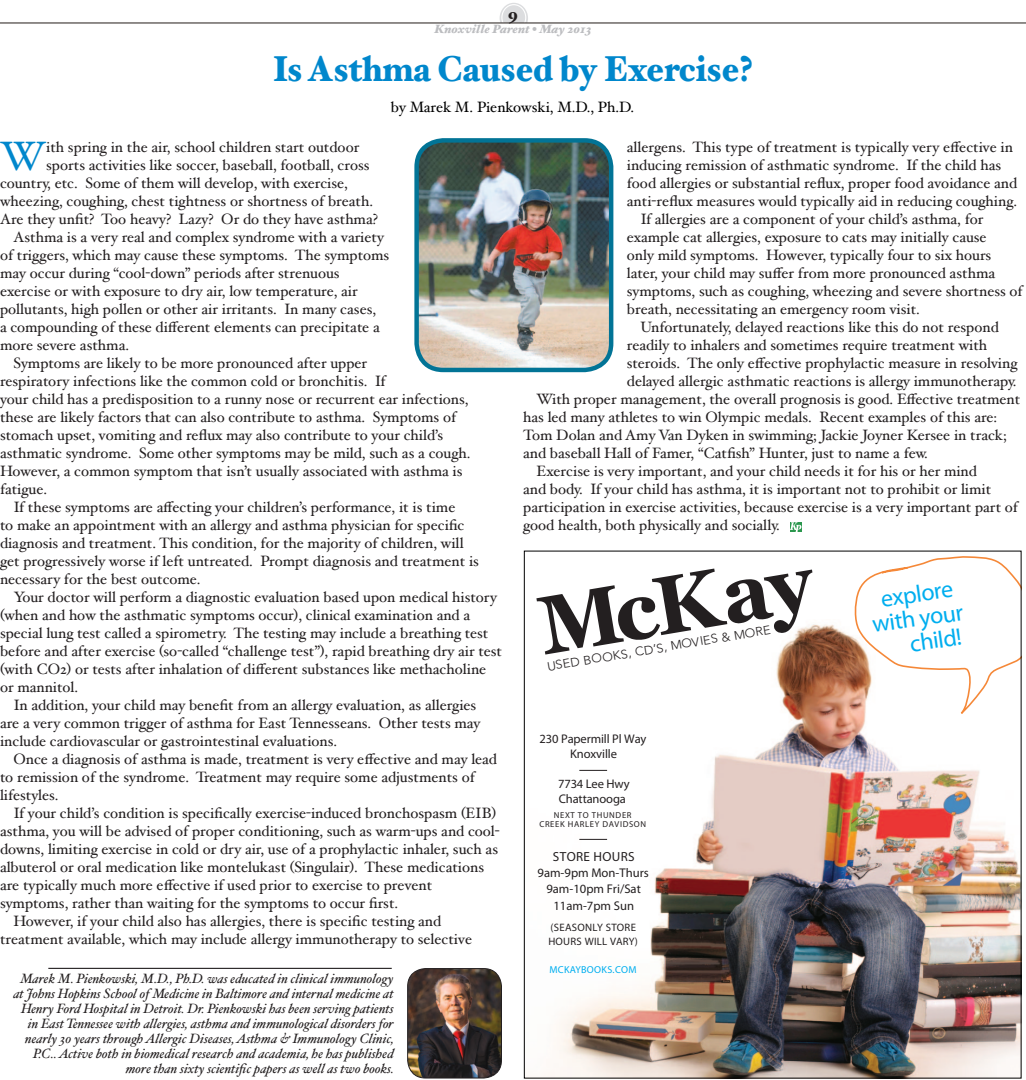
<style>
.page{position:relative;width:1026px;height:1080px;background:#fff}
.page>*{position:absolute;margin:0;border:0;box-sizing:border-box;transform-origin:0 0}
.t1{font:700 82.2px "Georgia";color:#231f20}
.averywizard{font:41.1px "Hoefler Text";color:#0087cc}
.t2{font:900 36px "Hoefler Text";color:#0087cc;scale:.9 1}
.t3{font:24px/24.2px "Scribble";color:#00aeef;text-align:right}
.t4{font:900 16.5px "Hoefler Text";color:#231f20}
.averywizard-2{font:15px/18px "Hoefler Text";color:#231f20}
.t5{font:15px "Hoefler Text";color:#000}
.averywizard-3{font:italic 13.5px/15px "Hoefler Text";color:#231f20;text-align:right}
.t6{font:700 13.2px "Trade Gothic";letter-spacing:.025em;color:#231f20}
.t7{font:700 12.6px/15px "Trade Gothic";letter-spacing:-.01em;color:#231f20;text-align:center}
.t8{font:300 12.3px "Avenir";color:#231f20;scale:1.04 1}
.t9{font:italic 900 12px "Hoefler Text";color:#bcbdc0}
.t10{font:700 10.8px/14.1px "Trade Gothic";letter-spacing:.025em;color:#231f20}
.t11{font:900 10.2px "Avenir";letter-spacing:.03em;color:#00aeef}
.t12{font:700 8.55px/9.9px "Trade Gothic";letter-spacing:.075em;color:#231f20;text-align:center}
</style>
<div class="page">
<div style="left:500px;top:3px;width:28px;height:30px;background:#dcdddf;border-radius:50%"></div>
<div style="left:455px;top:23px;width:135px;height:15px;background:#fff"></div>
<div style="left:501px;top:4px;width:25px;height:27px;border:1px solid #fff;border-radius:50%"></div>
<hr style="left:0;top:22px;width:1026px;height:2px;background:#3b3532">
<hr style="left:48px;top:968px;width:344px;height:1px;background:#231f20">
<img style="left:408px;top:969px;width:93px;height:109px">
<div style="left:407px;top:968px;width:95px;height:110px;border:1px solid #231f20;border-radius:18px"></div>
<img style="left:419px;top:141px;width:192px;height:228px">
<div style="left:414px;top:138px;width:199px;height:234px;border:4px solid #027496;border-radius:27px"></div>
<svg style="left:790px;top:522px;width:11px;height:10px"></svg>
<img style="left:544px;top:624px;width:476px;height:452px">
<svg style="left:853px;top:556px;width:167px;height:182px"></svg>
<svg style="left:579px;top:770px;width:28px;height:1px"></svg>
<svg style="left:579px;top:839px;width:28px;height:1px"></svg>
<p class="t4" style="left:508px;top:4px;width:12px">9</p>
<p class="t9" style="left:434px;top:22px;width:159px">Knoxville Parent • May 2013</p>
<p class="t2" style="left:273px;top:48px;width:534px">Is Asthma Caused by Exercise?</p>
<p class="t5" style="left:391px;top:98px;width:245px">by Marek M. Pienkowski, M.D., Ph.D.</p>
<p class="averywizard" style="left:0;top:132px;width:48px">W</p>
<p class="averywizard-2" style="left:46px;top:138px;width:315px">ith spring in the air, school children start outdoor</p>
<p class="averywizard-2" style="left:46px;top:156px;width:325px">sports activities like soccer, baseball, football, cross</p>
<p class="averywizard-2" style="left:0;top:174px;width:349px">country, etc. Some of them will develop, with exercise,</p>
<p class="averywizard-2" style="left:0;top:192px;width:375px">wheezing, coughing, chest tightness or shortness of breath.</p>
<p class="averywizard-2" style="left:0;top:210px;width:380px">Are they unfit? Too heavy? Lazy? Or do they have asthma?</p>
<p class="averywizard-2" style="left:0;top:228px;width:391px;text-indent:14px">Asthma is a very real and complex syndrome with a variety of triggers, which may cause these symptoms. The symptoms may occur during “cool-down” periods after strenuous exercise or with exposure to dry air, low temperature, air pollutants, high pollen or other air irritants. In many cases,<br>a compounding of these different elements can precipitate a more severe asthma.</p>
<p class="averywizard-2" style="left:0;top:354px;width:472px;text-indent:14px">Symptoms are likely to be more pronounced after upper<br>respiratory infections like the common cold or bronchitis. If<br>your child has a predisposition to a runny nose or recurrent ear infections, these are likely factors that can also contribute to asthma. Symptoms of stomach upset, vomiting and reflux may also contribute to your child’s asthmatic syndrome. Some other symptoms may be mild, such as a cough.<br>However, a common symptom that isn’t usually associated with asthma is fatigue.</p>
<p class="averywizard-2" style="left:0;top:498px;width:480px;text-indent:14px">If these symptoms are affecting your children’s performance, it is time<br>to make an appointment with an allergy and asthma physician for specific diagnosis and treatment. This condition, for the majority of children, will get progressively worse if left untreated. Prompt diagnosis and treatment is necessary for the best outcome.</p>
<p class="averywizard-2" style="left:0;top:588px;width:504px;text-indent:14px">Your doctor will perform a diagnostic evaluation based upon medical history (when and how the asthmatic symptoms occur), clinical examination and a special lung test called a spirometry. The testing may include a breathing test before and after exercise (so-called “challenge test”), rapid breathing dry air test (with CO2) or tests after inhalation of different substances like methacholine or mannitol.</p>
<p class="averywizard-2" style="left:0;top:696px;width:482px;text-indent:14px">In addition, your child may benefit from an allergy evaluation, as allergies are a very common trigger of asthma for East Tennesseans. Other tests may include cardiovascular or gastrointestinal evaluations.</p>
<p class="averywizard-2" style="left:0;top:750px;width:499px;text-indent:14px">Once a diagnosis of asthma is made, treatment is very effective and may lead to remission of the syndrome. Treatment may require some adjustments of lifestyles.</p>
<p class="averywizard-2" style="left:0;top:804px;width:501px;text-indent:14px">If your child’s condition is specifically exercise-induced bronchospasm (EIB) asthma, you will be advised of proper conditioning, such as warm-ups and cool&shy;downs, limiting exercise in cold or dry air, use of a prophylactic inhaler, such as albuterol or oral medication like montelukast (Singulair). These medications are typically much more effective if used prior to exercise to prevent symptoms, rather than waiting for the symptoms to occur first.</p>
<p class="averywizard-2" style="left:0;top:912px;width:474px;text-indent:14px">However, if your child also has allergies, there is specific testing and treatment available, which may include allergy immunotherapy to selective</p>
<p class="averywizard-3" style="left:13px;top:971px;width:382px">Marek M. Pienkowski, M.D., Ph.D. was educated in clinical immunology at Johns Hopkins School of Medicine in Baltimore and internal medicine at Henry Ford Hospital in Detroit. Dr. Pienkowski has been serving patients in East Tennessee with allergies, asthma and immunological disorders for nearly 30 years through Allergic Diseases, Asthma &amp; Immunology Clinic, P.C.. Active both in biomedical research and academia, he has published more than sixty scientific papers as well as two books.</p>
<p class="averywizard-2" style="left:627px;top:138px;width:392px">allergens. This type of treatment is typically very effective in inducing remission of asthmatic syndrome. If the child has food allergies or substantial reflux, proper food avoidance and anti-reflux measures would typically aid in reducing coughing.</p>
<p class="averywizard-2" style="left:627px;top:210px;width:397px;text-indent:14px">If allergies are a component of your child’s asthma, for example cat allergies, exposure to cats may initially cause<br>only mild symptoms. However, typically four to six hours later, your child may suffer from more pronounced asthma symptoms, such as coughing, wheezing and severe shortness of breath, necessitating an emergency room visit.</p>
<p class="averywizard-2" style="left:627px;top:318px;width:392px;text-indent:14px">Unfortunately, delayed reactions like this do not respond readily to inhalers and sometimes require treatment with steroids. The only effective prophylactic measure in resolving delayed allergic asthmatic reactions is allergy immunotherapy.</p>
<p class="averywizard-2" style="left:523px;top:390px;width:499px;text-indent:14px">With proper management, the overall prognosis is good. Effective treatment has led many athletes to win Olympic medals. Recent examples of this are:<br>Tom Dolan and Amy Van Dyken in swimming; Jackie Joyner Kersee in track; and baseball Hall of Famer, “Catfish” Hunter, just to name a few.</p>
<p class="averywizard-2" style="left:523px;top:462px;width:496px;text-indent:14px">Exercise is very important, and your child needs it for his or her mind<br>and body. If your child has asthma, it is important not to prohibit or limit participation in exercise activities, because exercise is a very important part of good health, both physically and socially.</p>
<p class="t1" style="left:531px;top:573px;width:278px;rotate:-9deg">McKay</p>
<p class="t8" style="left:546px;top:659px;width:219px;rotate:-9deg">USED BOOKS, CD’S, MOVIES &amp; MORE</p>
<p class="t7" style="left:540px;top:731px;width:108px">230 Papermill Pl Way<br>Knoxville</p>
<p class="t7" style="left:558px;top:776px;width:73px;text-align:left">7734 Lee Hwy<br>Chattanooga</p>
<p class="t12" style="left:539px;top:810px;width:108px">NEXT TO THUNDER<br>CREEK HARLEY DAVIDSON</p>
<p class="t6" style="left:553px;top:848px;width:83px">STORE HOURS</p>
<p class="t7" style="left:538px;top:864px;width:113px;line-height:16.4px">9am-9pm Mon-Thurs<br>9am-10pm Fri/Sat<br>11am-7pm Sun</p>
<p class="t10" style="left:548px;top:920px;width:91px">(SEASONLY STORE<br>HOURS WILL VARY)</p>
<p class="t11" style="left:549px;top:964px;width:89px">MCKAYBOOKS.COM</p>
<p class="t3" style="left:867px;top:588px;width:93px;rotate:-8deg">explore with your child!</p>
</div>
